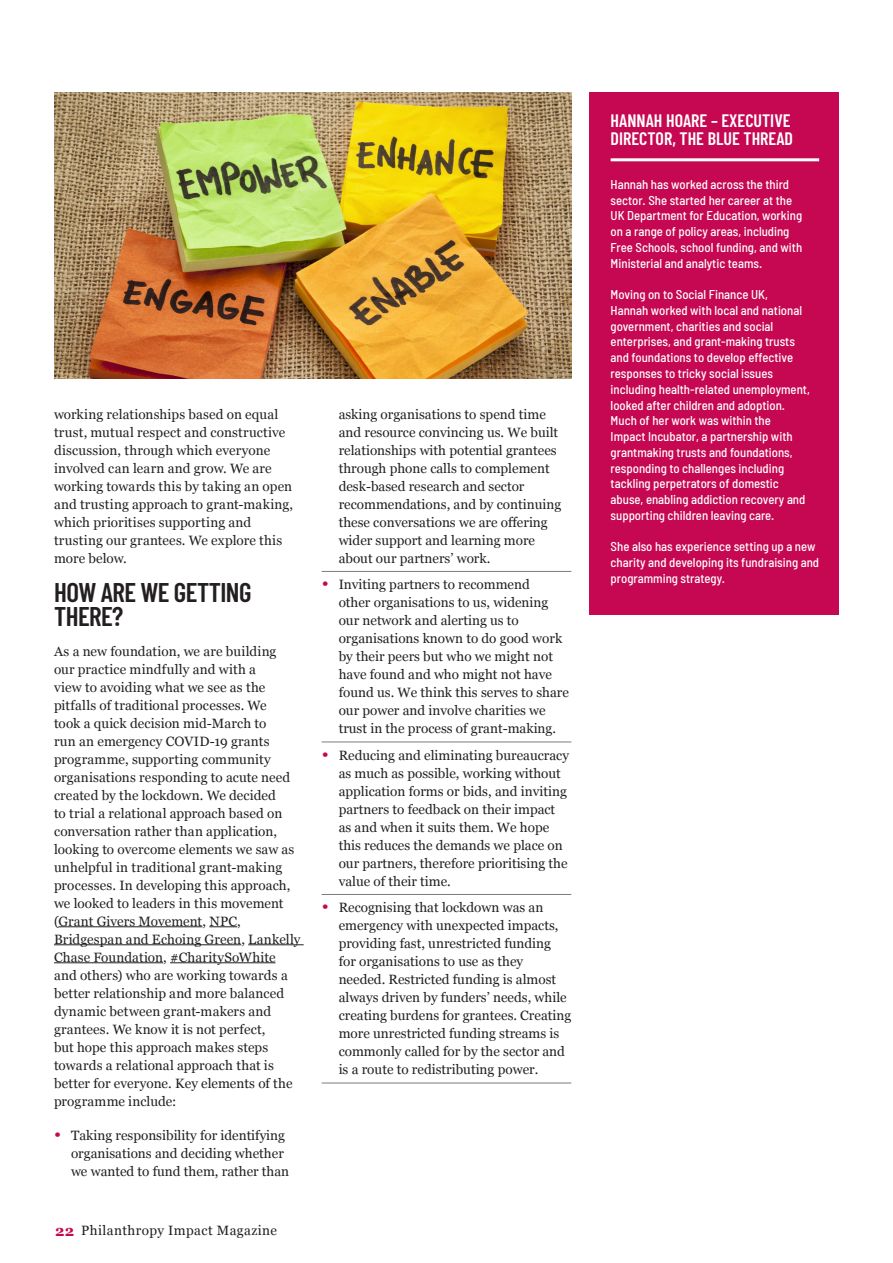
<style>
.page{position:relative;width:893px;height:1263px;background:#fff}
.page>*{position:absolute;margin:0;border:0;box-sizing:border-box;transform-origin:0 0}
.Paragraph_title{font:600 27px/24px "Barlow Condensed";letter-spacing:-.02em;color:#231f20}
.author_in_block{font:600 18px/18px "Barlow Condensed";color:#fff}
.Body_Text{font:13.5px/18px "Georgia";color:#231f20}
.Body_Text-2{font:13.5px "Georgia";letter-spacing:.03em;color:#231f20}
.Paragraph___tab{font:500 semi-condensed 12.75px/15.8px "Barlow";color:#fff}
.s1{font-size:18px;color:#c60751}
.s2{font-weight:700;font-size:15px;color:#c60751}
</style>
<div class="page">
<div style="left:589px;top:92px;width:250px;height:522px;background:#c60751"></div>
<hr style="left:611px;top:158px;width:208px;height:3px;background:#fff">
<hr style="left:58px;top:926px;width:144px;height:1px;background:#231f20">
<svg style="left:209px;top:926px;width:28px;height:1px"></svg>
<hr style="left:54px;top:944px;width:187px;height:1px;background:#231f20">
<hr style="left:248px;top:944px;width:56px;height:1px;background:#231f20">
<hr style="left:54px;top:962px;width:109px;height:1px;background:#231f20">
<hr style="left:170px;top:962px;width:106px;height:1px;background:#231f20">
<hr style="left:322px;top:571px;width:249px;height:1px;background:#7c7c7c">
<hr style="left:322px;top:741px;width:249px;height:1px;background:#7c7c7c">
<hr style="left:322px;top:894px;width:249px;height:1px;background:#7c7c7c">
<hr style="left:322px;top:1082px;width:249px;height:1px;background:#7c7c7c">
<img style="left:54px;top:92px;width:517px;height:287px">
<p class="Body_Text" style="left:54px;top:404px;width:241px">working relationships based on equal trust, mutual respect and constructive discussion, through which everyone involved can learn and grow. We are working towards this by taking an open and trusting approach to grant-making, which prioritises supporting and trusting our grantees. We explore this more below.</p>
<p class="Paragraph_title" style="left:54px;top:578px;width:199px">HOW ARE WE GETTING<br>THERE?</p>
<p class="Body_Text" style="left:54px;top:641px;width:248px">As a new foundation, we are building our practice mindfully and with a<br>view to avoiding what we see as the pitfalls of traditional processes. We<br>took a quick decision mid-March to<br>run an emergency COVID-19 grants programme, supporting community organisations responding to acute need created by the lockdown. We decided<br>to trial a relational approach based on conversation rather than application, looking to overcome elements we saw as unhelpful in traditional grant-making processes. In developing this approach, we looked to leaders in this movement (Grant Givers Movement, NPC, Bridgespan and Echoing Green, Lankelly Chase Foundation, #CharitySoWhite and others) who are working towards a better relationship and more balanced dynamic between grant-makers and grantees. We know it is not perfect,<br>but hope this approach makes steps towards a relational approach that is better for everyone. Key elements of the programme include:</p>
<p class="Body_Text" style="left:71px;top:1126px;width:220px;text-indent:-17px"><span class="s1">•</span> Taking responsibility for identifying organisations and deciding whether we wanted to fund them, rather than</p>
<p class="Body_Text-2" style="left:55px;top:1221px;width:223px"><span class="s2">22</span> Philanthropy Impact Magazine</p>
<p class="Body_Text" style="left:339px;top:404px;width:224px">asking organisations to spend time and resource convincing us. We built relationships with potential grantees through phone calls to complement desk-based research and sector recommendations, and by continuing these conversations we are offering wider support and learning more about our partners’ work.</p>
<p class="Body_Text" style="left:339px;top:575px;width:232px;text-indent:-17px"><span class="s1">•</span> Inviting partners to recommend<br>other organisations to us, widening our network and alerting us to organisations known to do good work by their peers but who we might not have found and who might not have found us. We think this serves to share our power and involve charities we trust in the process of grant-making.</p>
<p class="Body_Text" style="left:339px;top:745px;width:232px;text-indent:-17px"><span class="s1">•</span> Reducing and eliminating bureaucracy as much as possible, working without application forms or bids, and inviting partners to feedback on their impact as and when it suits them. We hope this reduces the demands we place on our partners, therefore prioritising the value of their time.</p>
<p class="Body_Text" style="left:339px;top:898px;width:234px;text-indent:-17px"><span class="s1">•</span> Recognising that lockdown was an emergency with unexpected impacts, providing fast, unrestricted funding for organisations to use as they needed. Restricted funding is almost always driven by funders’ needs, while creating burdens for grantees. Creating more unrestricted funding streams is commonly called for by the sector and is a route to redistributing power.</p>
<p class="author_in_block" style="left:611px;top:110px;width:184px">HANNAH HOARE – EXECUTIVE<br>DIRECTOR, THE BLUE THREAD</p>
<p class="Paragraph___tab" style="left:611px;top:176px;width:193px">Hannah has worked across the third sector. She started her career at the UK Department for Education, working on a range of policy areas, including Free Schools, school funding, and with Ministerial and analytic teams.</p>
<p class="Paragraph___tab" style="left:611px;top:286px;width:201px">Moving on to Social Finance UK,<br>Hannah worked with local and national government, charities and social enterprises, and grant-making trusts and foundations to develop effective responses to tricky social issues including health-related unemployment, looked after children and adoption.<br>Much of her work was within the<br>Impact Incubator, a partnership with grantmaking trusts and foundations, responding to challenges including tackling perpetrators of domestic abuse, enabling addiction recovery and supporting children leaving care.</p>
<p class="Paragraph___tab" style="left:611px;top:538px;width:210px">She also has experience setting up a new charity and developing its fundraising and programming strategy.</p>
</div>
